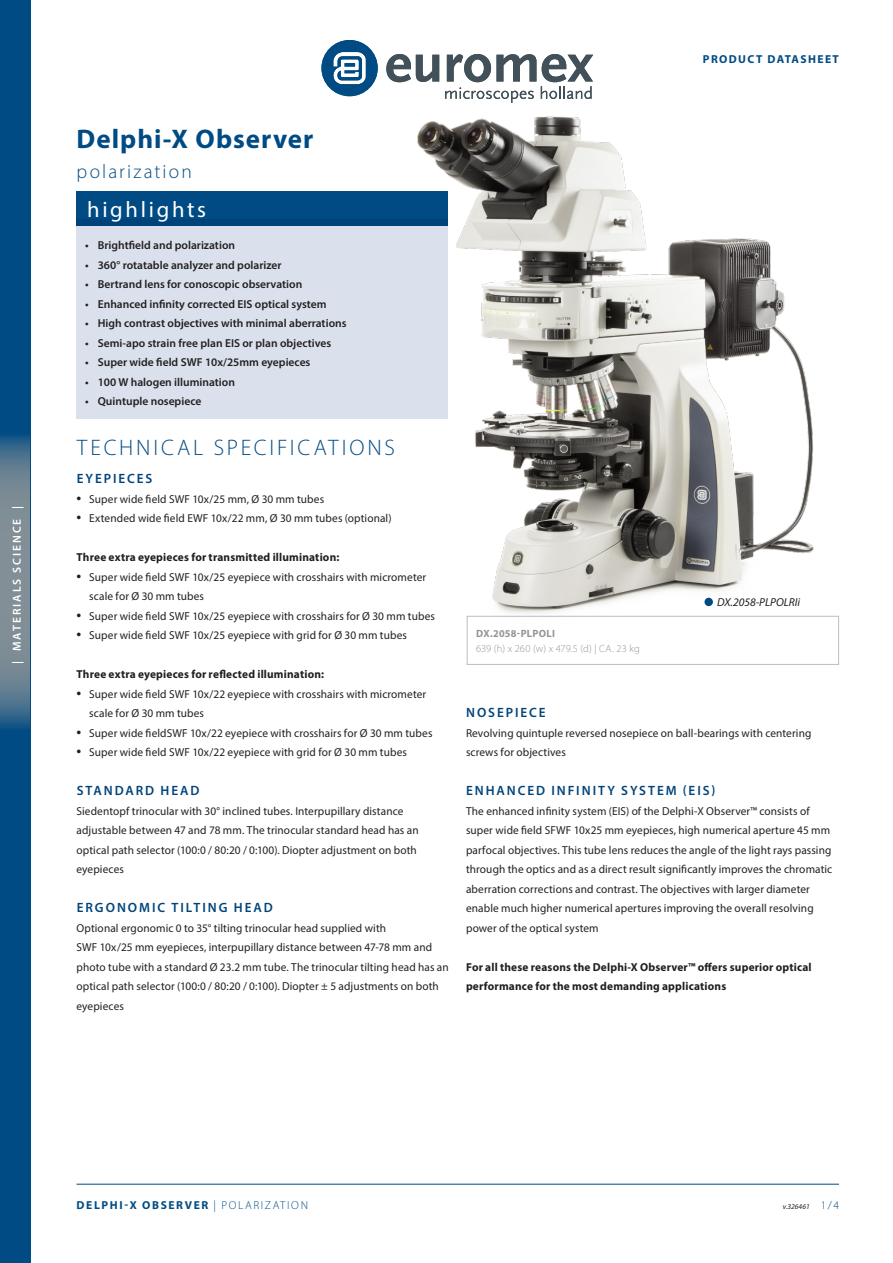
<style>
.page{position:relative;width:893px;height:1263px;background:#fff}
.page>*{position:absolute;margin:0;border:0;box-sizing:border-box;transform-origin:0 0}
.j_productkop{font:700 27px "Myriad Pro";letter-spacing:.04em;color:#004b84}
.j_technical_specs{font:300 22.5px "Myriad Pro";letter-spacing:.125em;color:#004b84}
.j_highlights{font:22.5px "Myriad Pro";letter-spacing:.12em;color:#fff}
.j_product_onder_kop{font:300 19.5px "Myriad Pro";letter-spacing:.11em;color:#004b84}
.j_tussenkop{font:600 13.5px "Myriad Pro";letter-spacing:.15em;color:#00447b}
.j_plat{font:11.55px/19.5px "Myriad Pro";letter-spacing:.01em;color:#231f20}
.t1{font:600 11.55px "Myriad Pro";color:#231f20}
.j_plat-2{font:700 11.55px/19.5px "Myriad Pro";letter-spacing:.015em;color:#231f20}
.t2{font:700 11.55px "Myriad Pro";letter-spacing:.13em;color:#004b84}
.t3{font:600 11.55px "Myriad Pro";letter-spacing:.17em;color:#fff}
.j_onderschrift{font:italic 11.55px "Myriad Pro";color:#231f20}
.j_dimensions{font:300 10.5px "Myriad Pro";letter-spacing:.005em;color:#939598}
.j_dimensions_1{font:700 10.5px "Myriad Pro";letter-spacing:.025em;color:#939598}
.t4{font:italic 7.5px "Myriad Pro";color:#231f20}
.s1{font-size:17.55px}
.s2{font-weight:300}
.s3{font-weight:300;font-style:normal;font-size:11.55px;color:#004b84}
</style>
<div class="page">
<div style="left:77px;top:191px;width:371px;height:34px;background:#004b84"></div>
<div style="left:77px;top:219px;width:371px;height:199px;background:#dae1ed"></div>
<img style="left:383px;top:116px;width:456px;height:514px">
<div style="left:0;top:0;width:30px;height:1263px;background:#004b84"></div>
<svg style="left:321px;top:40px;width:57px;height:56px"></svg>
<svg style="left:386px;top:54px;width:53px;height:28px"></svg>
<svg style="left:445px;top:54px;width:148px;height:49px"></svg>
<hr style="left:77px;top:1184px;width:762px;height:1px;background:#004b84">
<div style="left:704px;top:598px;width:9px;height:8px;background:#004b84;border-radius:50%"></div>
<div style="left:467px;top:616px;width:372px;height:49px;border:1px solid #bcbdc0"></div>
<svg style="left:0;top:436px;width:30px;height:292px;background:#6d8492"></svg>
<p class="t3" style="left:10px;top:664px;width:160px;rotate:-90deg">| MATERIALS SCIENCE |</p>
<p class="t2" style="left:703px;top:51px;width:138px">PRODUCT DATASHEET</p>
<p class="j_productkop" style="left:77px;top:121px;width:238px">Delphi-X Observer</p>
<p class="j_product_onder_kop" style="left:77px;top:160px;width:117px">polarization</p>
<p class="j_highlights" style="left:87px;top:195px;width:121px">highlights</p>
<p class="t1" style="left:85px;top:238px;width:152px">• Brightfield and polarization</p>
<p class="t1" style="left:85px;top:257px;width:198px">• 360° rotatable analyzer and polarizer</p>
<p class="t1" style="left:85px;top:277px;width:219px">• Bertrand lens for conoscopic observation</p>
<p class="t1" style="left:85px;top:296px;width:243px">• Enhanced infinity corrected EIS optical system</p>
<p class="t1" style="left:85px;top:316px;width:263px">• High contrast objectives with minimal aberrations</p>
<p class="t1" style="left:85px;top:335px;width:248px">• Semi-apo strain free plan EIS or plan objectives</p>
<p class="t1" style="left:85px;top:355px;width:227px">• Super wide field SWF 10x/25mm eyepieces</p>
<p class="t1" style="left:85px;top:374px;width:152px">• 100 W halogen illumination</p>
<p class="t1" style="left:85px;top:394px;width:118px">• Quintuple nosepiece</p>
<p class="j_technical_specs" style="left:77px;top:433px;width:320px">TECHNICAL SPECIFICATIONS</p>
<p class="j_tussenkop" style="left:77px;top:470px;width:77px">EYEPIECES</p>
<p class="j_plat" style="left:77px;top:489px;width:249px"><span class="s1">•</span> Super wide field SWF 10x/25 mm, Ø 30 mm tubes</p>
<p class="j_plat" style="left:77px;top:508px;width:317px"><span class="s1">•</span> Extended wide field EWF 10x/22 mm, Ø 30 mm tubes (optional)</p>
<p class="j_plat-2" style="left:77px;top:547px;width:264px">Three extra eyepieces for transmitted illumination:</p>
<p class="j_plat" style="left:89px;top:567px;width:339px;text-indent:-13px"><span class="s1">•</span> Super wide field SWF 10x/25 eyepiece with crosshairs with micrometer scale for Ø 30 mm tubes</p>
<p class="j_plat" style="left:77px;top:606px;width:360px"><span class="s1">•</span> Super wide field SWF 10x/25 eyepiece with crosshairs for Ø 30 mm tubes</p>
<p class="j_plat" style="left:77px;top:625px;width:332px"><span class="s1">•</span> Super wide field SWF 10x/25 eyepiece with grid for Ø 30 mm tubes</p>
<p class="j_plat-2" style="left:77px;top:664px;width:249px">Three extra eyepieces for reflected illumination:</p>
<p class="j_plat" style="left:89px;top:684px;width:339px;text-indent:-13px"><span class="s1">•</span> Super wide field SWF 10x/22 eyepiece with crosshairs with micrometer scale for Ø 30 mm tubes</p>
<p class="j_plat" style="left:77px;top:723px;width:357px"><span class="s1">•</span> Super wide fieldSWF 10x/22 eyepiece with crosshairs for Ø 30 mm tubes</p>
<p class="j_plat" style="left:77px;top:742px;width:332px"><span class="s1">•</span> Super wide field SWF 10x/22 eyepiece with grid for Ø 30 mm tubes</p>
<p class="j_tussenkop" style="left:77px;top:782px;width:124px">STANDARD HEAD</p>
<p class="j_plat" style="left:77px;top:801px;width:344px">Siedentopf trinocular with 30° inclined tubes. Interpupillary distance adjustable between 47 and 78 mm. The trinocular standard head has an optical path selector (100:0 / 80:20 / 0:100). Diopter adjustment on both eyepieces</p>
<p class="j_tussenkop" style="left:77px;top:899px;width:198px">ERGONOMIC TILTING HEAD</p>
<p class="j_plat" style="left:77px;top:918px;width:374px">Optional ergonomic 0 to 35° tilting trinocular head supplied with<br>SWF 10x/25 mm eyepieces, interpupillary distance between 47-78 mm and photo tube with a standard Ø 23.2 mm tube. The trinocular tilting head has an optical path selector (100:0 / 80:20 / 0:100). Diopter ± 5 adjustments on both eyepieces</p>
<p class="j_dimensions_1" style="left:476px;top:626px;width:81px">DX.2058-PLPOLI</p>
<p class="j_dimensions" style="left:476px;top:642px;width:165px">639 (h) x 260 (w) x 479.5 (d) | CA. 23 kg</p>
<p class="j_onderschrift" style="left:717px;top:595px;width:85px">DX.2058-PLPOLRIi</p>
<p class="j_tussenkop" style="left:466px;top:704px;width:81px">NOSEPIECE</p>
<p class="j_plat" style="left:466px;top:723px;width:347px">Revolving quintuple reversed nosepiece on ball-bearings with centering screws for objectives</p>
<p class="j_tussenkop" style="left:466px;top:782px;width:251px">ENHANCED INFINITY SYSTEM (EIS)</p>
<p class="j_plat" style="left:466px;top:801px;width:368px">The enhanced infinity system (EIS) of the Delphi-X Observer™ consists of super wide field SFWF 10x25 mm eyepieces, high numerical aperture 45 mm parfocal objectives. This tube lens reduces the angle of the light rays passing through the optics and as a direct result significantly improves the chromatic aberration corrections and contrast. The objectives with larger diameter enable much higher numerical apertures improving the overall resolving power of the optical system</p>
<p class="j_plat-2" style="left:466px;top:956px;width:347px">For all these reasons the Delphi-X Observer™ offers superior optical performance for the most demanding applications</p>
<p class="t2" style="left:77px;top:1197px;width:233px">DELPHI-X OBSERVER <span class="s2">| POLARIZATION</span></p>
<p class="t4" style="left:783px;top:1201px;width:58px">v.326461 <span class="s3">1/4</span></p>
</div>
